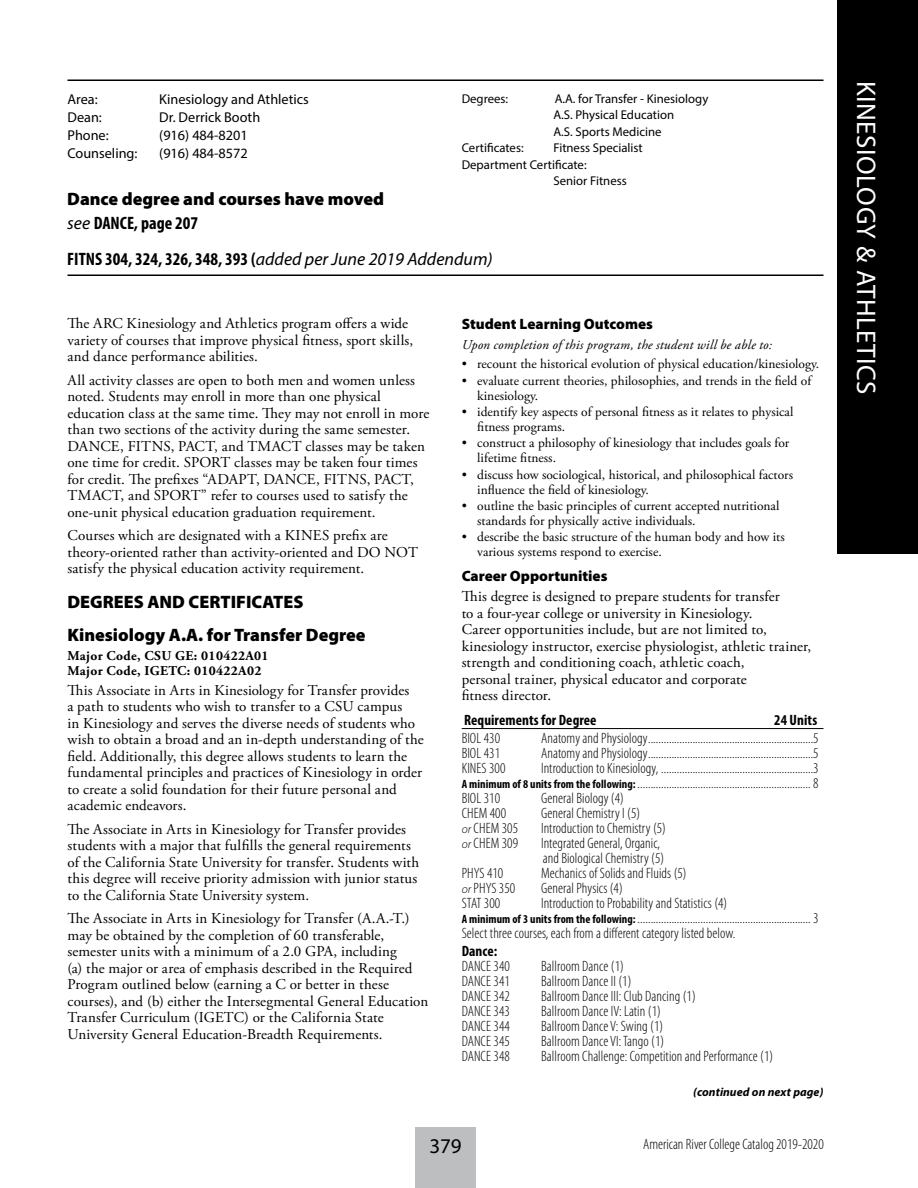
<style>
.page{position:relative;width:918px;height:1188px;background:#fff}
.page>*{position:absolute;margin:0;border:0;box-sizing:border-box;transform-origin:0 0}
.t1{font:27px "Myriad Pro";letter-spacing:.02em;color:#fff}
.t2{font:21px "Myriad Pro";color:#000}
.t3{font:900 18px/33px "Myriad Pro";color:#000}
.t4{font:700 condensed 18px "Myriad Pro";color:#000}
.t5{font:15px/16.5px "Adobe Garamond Pro";letter-spacing:.005em;color:#000}
.t6{font:300 condensed 15px/15px "Myriad Pro";letter-spacing:.005em;color:#000}
.t7{font:900 15px "Myriad Pro";color:#000}
.t8{font:700 condensed 15px "Myriad Pro";letter-spacing:.005em;color:#000}
.t9{font:14.25px "Myriad Pro";color:#000}
.t10{font:13.5px/15px "Adobe Garamond Pro";color:#000}
.t11{font:italic 13.5px "Adobe Garamond Pro";letter-spacing:.015em;color:#000}
.t12{font:700 13.5px/15px "Adobe Garamond Pro";letter-spacing:.025em;color:#000}
.t13{font:12.75px/16.5px "Myriad Pro";color:#000}
.t14{font:italic 700 12px "Myriad Pro";letter-spacing:.005em;color:#000}
.s1{font-weight:400;font-style:italic}
.s2{font-weight:700;font-stretch:condensed}
.s3{font-weight:400;font-style:italic;font-stretch:normal}
.s4{font-weight:700;font-size:12px}
.s5{font-style:italic;font-stretch:normal;font-size:12px}
</style>
<div class="page">
<div style="left:415px;top:1127px;width:61px;height:61px;background:#bcbec0"></div>
<div style="left:837px;top:0;width:81px;height:554px;background:#000"></div>
<hr style="left:68px;top:274px;width:756px;height:2px;background:#000">
<hr style="left:68px;top:80px;width:756px;height:1px;background:#000">
<hr style="left:462px;top:728px;width:361px;height:1px;background:#000">
<p class="t9" style="left:68px;top:90px;width:32px">Area:</p>
<p class="t9" style="left:159px;top:90px;width:151px">Kinesiology and Athletics</p>
<p class="t9" style="left:68px;top:108px;width:36px">Dean:</p>
<p class="t9" style="left:159px;top:108px;width:102px">Dr. Derrick Booth</p>
<p class="t9" style="left:68px;top:126px;width:43px">Phone:</p>
<p class="t9" style="left:159px;top:126px;width:90px">(916) 484-8201</p>
<p class="t9" style="left:68px;top:144px;width:71px">Counseling:</p>
<p class="t9" style="left:159px;top:144px;width:90px">(916) 484-8572</p>
<p class="t13" style="left:462px;top:90px;width:48px">Degrees:</p>
<p class="t13" style="left:554px;top:90px;width:156px">A.A. for Transfer - Kinesiology<br>A.S. Physical Education<br>A.S. Sports Medicine</p>
<p class="t13" style="left:462px;top:139px;width:64px">Certificates:</p>
<p class="t13" style="left:554px;top:139px;width:91px">Fitness Specialist</p>
<p class="t13" style="left:462px;top:156px;width:126px">Department Certificate:</p>
<p class="t13" style="left:554px;top:172px;width:75px">Senior Fitness</p>
<p class="t3" style="left:67px;top:186px;width:318px;line-height:24.8px">Dance degree and courses have moved <span class="s1">see</span> <span class="s2">DANCE, page 207</span></p>
<p class="t4" style="left:67px;top:247px;width:427px">FITNS 304, 324, 326, 348, 393 (<span class="s3">added per June 2019 Addendum)</span></p>
<p class="t5" style="left:68px;top:316px;width:347px">The ARC Kinesiology and Athletics program offers a wide variety of courses that improve physical fitness, sport skills, and dance performance abilities.</p>
<p class="t5" style="left:68px;top:372px;width:363px">All activity classes are open to both men and women unless noted. Students may enroll in more than one physical education class at the same time. They may not enroll in more than two sections of the activity during the same semester.<br>DANCE, FITNS, PACT, and TMACT classes may be taken one time for credit. SPORT classes may be taken four times for credit. The prefixes “ADAPT, DANCE, FITNS, PACT, TMACT, and SPORT” refer to courses used to satisfy the one-unit physical education graduation requirement.</p>
<p class="t5" style="left:68px;top:528px;width:352px">Courses which are designated with a KINES prefix are theory-oriented rather than activity-oriented and DO NOT satisfy the physical education activity requirement.</p>
<p class="t3" style="left:68px;top:586px;width:300px">DEGREES AND CERTIFICATES<br>Kinesiology A.A. for Transfer Degree</p>
<p class="t12" style="left:68px;top:648px;width:203px">Major Code, CSU GE: 010422A01<br>Major Code, IGETC: 010422A02</p>
<p class="t5" style="left:68px;top:682px;width:358px">This Associate in Arts in Kinesiology for Transfer provides<br>a path to students who wish to transfer to a CSU campus<br>in Kinesiology and serves the diverse needs of students who wish to obtain a broad and an in-depth understanding of the field. Additionally, this degree allows students to learn the fundamental principles and practices of Kinesiology in order to create a solid foundation for their future personal and academic endeavors.</p>
<p class="t5" style="left:68px;top:821px;width:353px">The Associate in Arts in Kinesiology for Transfer provides students with a major that fulfills the general requirements of the California State University for transfer. Students with this degree will receive priority admission with junior status to the California State University system.</p>
<p class="t5" style="left:68px;top:911px;width:362px">The Associate in Arts in Kinesiology for Transfer (A.A.-T.) may be obtained by the completion of 60 transferable, semester units with a minimum of a 2.0 GPA, including<br>(a) the major or area of emphasis described in the Required Program outlined below (earning a C or better in these courses), and (b) either the Intersegmental General Education Transfer Curriculum (IGETC) or the California State University General Education-Breadth Requirements.</p>
<p class="t7" style="left:462px;top:315px;width:193px">Student Learning Outcomes</p>
<p class="t11" style="left:462px;top:336px;width:312px">Upon completion of this program, the student will be able to:</p>
<p class="t10" style="left:462px;top:357px;width:359px">• recount the historical evolution of physical education/kinesiology.</p>
<p class="t10" style="left:477px;top:373px;width:335px;text-indent:-16px">• evaluate current theories, philosophies, and trends in the field of kinesiology.</p>
<p class="t10" style="left:477px;top:405px;width:318px;text-indent:-16px">• identify key aspects of personal fitness as it relates to physical fitness programs.</p>
<p class="t10" style="left:477px;top:436px;width:314px;text-indent:-16px">• construct a philosophy of kinesiology that includes goals for lifetime fitness.</p>
<p class="t10" style="left:477px;top:467px;width:317px;text-indent:-16px">• discuss how sociological, historical, and philosophical factors influence the field of kinesiology.</p>
<p class="t10" style="left:477px;top:499px;width:304px;text-indent:-16px">• outline the basic principles of current accepted nutritional standards for physically active individuals.</p>
<p class="t10" style="left:477px;top:530px;width:309px;text-indent:-16px">• describe the basic structure of the human body and how its various systems respond to exercise.</p>
<p class="t7" style="left:462px;top:568px;width:147px">Career Opportunities</p>
<p class="t5" style="left:462px;top:589px;width:351px">This degree is designed to prepare students for transfer<br>to a four-year college or university in Kinesiology.<br>Career opportunities include, but are not limited to, kinesiology instructor, exercise physiologist, athletic trainer, strength and conditioning coach, athletic coach,<br>personal trainer, physical educator and corporate<br>fitness director.</p>
<p class="t8" style="left:464px;top:711px;width:134px">Requirements for Degree</p>
<p class="t8" style="left:774px;top:711px;width:44px">24 Units</p>
<p class="t6" style="left:462px;top:731px;width:40px">BIOL 430</p>
<p class="t6" style="left:541px;top:731px;width:279px">Anatomy and Physiology...............................................................5</p>
<p class="t6" style="left:462px;top:746px;width:40px">BIOL 431</p>
<p class="t6" style="left:541px;top:746px;width:279px">Anatomy and Physiology...............................................................5</p>
<p class="t6" style="left:462px;top:761px;width:45px">KINES 300</p>
<p class="t6" style="left:462px;top:761px;width:359px;text-align:justify;text-indent:80px">Introduction to Kinesiology, ..........................................................3<br><span class="s4">A minimum of 8 units from the following:</span> .................................................................. 8<br>BIOL 310</p>
<p class="t6" style="left:541px;top:791px;width:84px">General Biology (4)</p>
<p class="t6" style="left:462px;top:806px;width:46px">CHEM 400</p>
<p class="t6" style="left:541px;top:806px;width:101px">General Chemistry I (5)</p>
<p class="t6" style="left:462px;top:821px;width:58px"><span class="s5">or</span> CHEM 305</p>
<p class="t6" style="left:541px;top:821px;width:126px">Introduction to Chemistry (5)</p>
<p class="t6" style="left:462px;top:836px;width:58px"><span class="s5">or</span> CHEM 309</p>
<p class="t6" style="left:541px;top:836px;width:125px">Integrated General, Organic, and Biological Chemistry (5)</p>
<p class="t6" style="left:462px;top:866px;width:43px">PHYS 410</p>
<p class="t6" style="left:541px;top:866px;width:147px">Mechanics of Solids and Fluids (5)</p>
<p class="t6" style="left:462px;top:881px;width:55px"><span class="s5">or</span> PHYS 350</p>
<p class="t6" style="left:541px;top:881px;width:83px">General Physics (4)</p>
<p class="t6" style="left:462px;top:896px;width:40px">STAT 300</p>
<p class="t6" style="left:462px;top:896px;width:358px;text-indent:79px">Introduction to Probability and Statistics (4)<br><span class="s4">A minimum of 3 units from the following:</span> .................................................................. 3<br>Select three courses, each from a different category listed below.</p>
<p class="t8" style="left:462px;top:942px;width:37px">Dance:</p>
<p class="t6" style="left:462px;top:959px;width:50px">DANCE 340</p>
<p class="t6" style="left:541px;top:959px;width:84px">Ballroom Dance (1)</p>
<p class="t6" style="left:462px;top:974px;width:50px">DANCE 341</p>
<p class="t6" style="left:541px;top:974px;width:92px">Ballroom Dance II (1)</p>
<p class="t6" style="left:462px;top:989px;width:50px">DANCE 342</p>
<p class="t6" style="left:541px;top:989px;width:156px">Ballroom Dance III: Club Dancing (1)</p>
<p class="t6" style="left:462px;top:1004px;width:50px">DANCE 343</p>
<p class="t6" style="left:541px;top:1004px;width:121px">Ballroom Dance IV: Latin (1)</p>
<p class="t6" style="left:462px;top:1019px;width:50px">DANCE 344</p>
<p class="t6" style="left:541px;top:1019px;width:124px">Ballroom Dance V: Swing (1)</p>
<p class="t6" style="left:462px;top:1034px;width:50px">DANCE 345</p>
<p class="t6" style="left:541px;top:1034px;width:125px">Ballroom Dance VI: Tango (1)</p>
<p class="t6" style="left:462px;top:1049px;width:50px">DANCE 348</p>
<p class="t6" style="left:541px;top:1049px;width:234px">Ballroom Challenge: Competition and Performance (1)</p>
<p class="t14" style="left:693px;top:1084px;width:132px">(continued on next page)</p>
<h2 class="t2" style="left:429px;top:1133px;width:34px">379</h2>
<p class="t6" style="left:643px;top:1137px;width:182px">American River College Catalog 2019-2020</p>
<h1 class="t1" style="left:883px;top:81px;width:315px;rotate:90deg">KINESIOLOGY &amp; ATHLETICS</h1>
</div>
